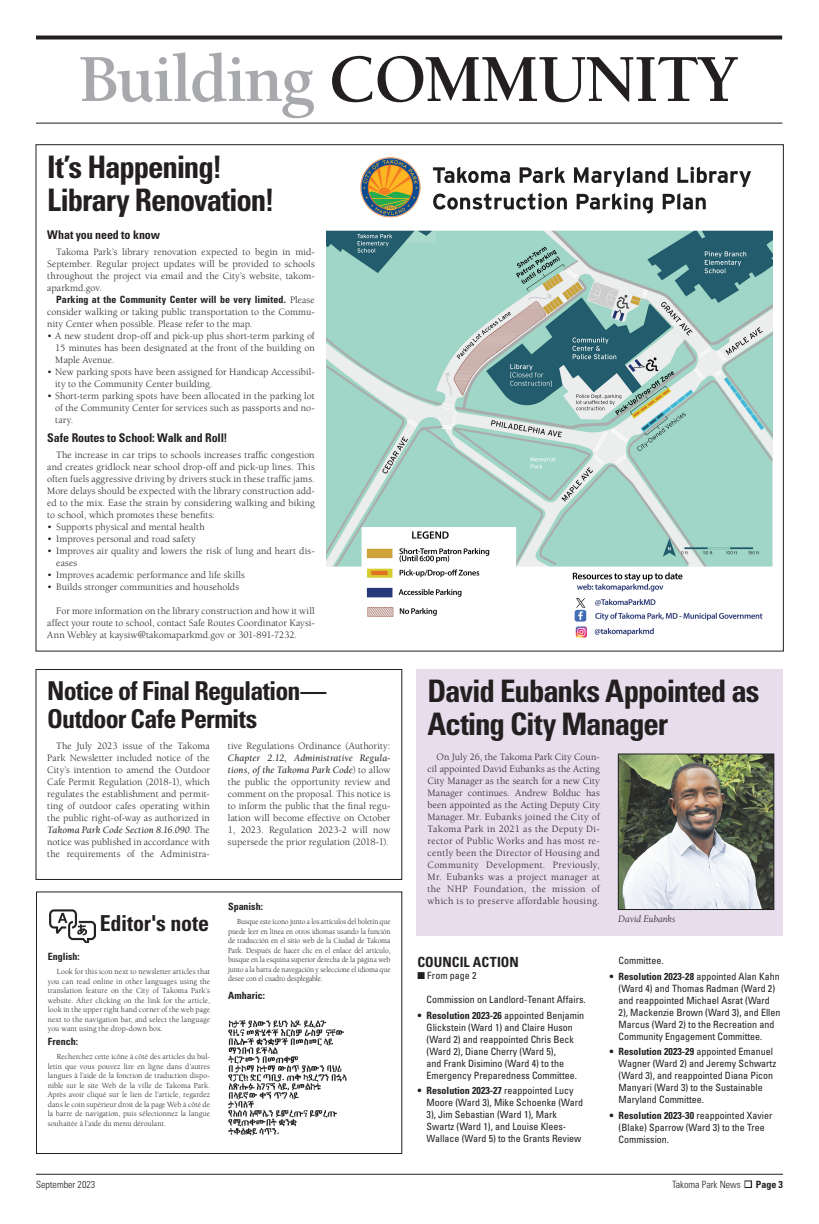
<style>
.page{position:relative;width:819px;height:1224px;background:#fff}
.page>*{position:absolute;margin:0;border:0;box-sizing:border-box;transform-origin:0 0}
.t1{font:700 69px "Berkeley Std";letter-spacing:-.03em;color:#231f20}
.t2{font:700 condensed 31px/33px "Univers LT Std";letter-spacing:-.035em;color:#231f20}
.t3{font:700 condensed 26px/28px "Univers LT Std";letter-spacing:-.035em;color:#231f20}
.t4{font:700 condensed 22px "Univers LT Std";letter-spacing:-.005em;color:#231f20}
.t5{font:700 condensed 14px "Univers LT Std";color:#231f20}
.t6{font:700 condensed 12px "Univers LT Std";letter-spacing:-.01em;color:#231f20}
.t7{font:10px/12px "Berkeley Std";letter-spacing:.01em;color:#231f20;text-align:justify}
.t8{font:condensed 10px/12px "Univers LT Std";color:#231f20}
.t9{font:700 condensed 10px "Univers LT Std";letter-spacing:.005em;color:#231f20}
.t10{font:300 condensed 10px "Univers LT Std";color:#231f20}
.t11{font:italic 10px "Berkeley Std";color:#231f20}
.t12{font:8px/9.5px "Berkeley Std";letter-spacing:.005em;color:#231f20;text-align:justify}
.t13{font:8px/9.5px "Berkeley Std";letter-spacing:.005em;color:#231f20;text-align:justify;scale:.93 1}
.s1{color:#a8a9ad}
.s2{font-family:"Berkeley Std";font-weight:400;font-stretch:normal}
.s3{font-style:italic}
.s4{font-weight:700}
</style>
<div class="page">
<hr style="left:36px;top:1174px;width:747px;height:1px;background:#231f20">
<svg style="left:36px;top:36px;width:746px;height:4px;background:#3e3a3b"></svg>
<hr style="left:36px;top:123px;width:746px;height:1px;background:#231f20">
<div style="left:36px;top:891px;width:366px;height:263px;border:1px solid #231f20"></div>
<img style="left:49px;top:909px;width:46px;height:34px">
<img style="left:228px;top:1020px;width:119px;height:116px">
<div style="left:36px;top:669px;width:366px;height:211px;border:1px solid #231f20"></div>
<div style="left:417px;top:669px;width:366px;height:267px;background:#e7deed"></div>
<img style="left:620px;top:756px;width:152px;height:152px">
<div style="left:618px;top:754px;width:156px;height:156px;border:1px solid #231f20"></div>
<img style="left:326px;top:157px;width:446px;height:481px">
<h1 class="t1" style="left:78px;top:43px;width:662px"><span class="s1">Building</span> COMMUNITY</h1>
<h2 class="t2" style="left:47px;top:151px;width:229px">It’s Happening!<br>Library Renovation!</h2>
<p class="t6" style="left:47px;top:227px;width:114px">What you need to know</p>
<p class="t7" style="left:47px;top:246px;width:269px;text-indent:9px">Takoma Park’s library renovation expected to begin in mid-September. Regular project updates will be provided to schools throughout the project via email and the City’s website, takom&shy;aparkmd.gov.</p>
<p class="t9" style="left:56px;top:294px;width:260px">Parking at the Community Center will be very limited. <span class="s2">Please</span></p>
<p class="t7" style="left:47px;top:306px;width:269px">consider walking or taking public transportation to the Commu&shy;nity Center when possible. Please refer to the map.</p>
<p class="t7" style="left:55px;top:330px;width:261px;text-indent:-8px">• A new student drop-off and pick-up plus short-term parking of 15 minutes has been designated at the front of the building on Maple Avenue.</p>
<p class="t7" style="left:55px;top:366px;width:261px;text-indent:-8px">• New parking spots have been assigned for Handicap Accessibil&shy;ity to the Community Center building.</p>
<p class="t7" style="left:55px;top:390px;width:261px;text-indent:-8px">• Short-term parking spots have been allocated in the parking lot of the Community Center for services such as passports and no&shy;tary.</p>
<p class="t6" style="left:47px;top:430px;width:182px">Safe Routes to School: Walk and Roll!</p>
<p class="t7" style="left:47px;top:449px;width:269px;text-indent:9px">The increase in car trips to schools increases traffic congestion and creates gridlock near school drop-off and pick-up lines. This often fuels aggressive driving by drivers stuck in these traffic jams.<br>More delays should be expected with the library construction add&shy;ed to the mix. Ease the strain by considering walking and biking to school, which promotes these benefits:</p>
<p class="t7" style="left:47px;top:521px;width:159px">• Supports physical and mental health</p>
<p class="t7" style="left:47px;top:533px;width:150px">• Improves personal and road safety</p>
<p class="t7" style="left:56px;top:545px;width:260px;text-indent:-9px">• Improves air quality and lowers the risk of lung and heart dis&shy;eases</p>
<p class="t7" style="left:47px;top:569px;width:199px">• Improves academic performance and life skills</p>
<p class="t7" style="left:47px;top:581px;width:193px">• Builds stronger communities and households</p>
<p class="t7" style="left:47px;top:605px;width:269px;text-indent:9px">For more information on the library construction and how it will affect your route to school, contact Safe Routes Coordinator Kaysi-Ann Webley at kaysiw@takomaparkmd.gov or 301-891-7232.</p>
<h3 class="t3" style="left:47px;top:676px;width:281px">Notice of Final Regulation—<br>Outdoor Cafe Permits</h3>
<p class="t7" style="left:47px;top:740px;width:164px;text-indent:9px">The July 2023 issue of the Takoma Park Newsletter included notice of the City’s intention to amend the Outdoor Cafe Permit Regulation (2018-1), which regulates the establishment and permit&shy;ting of outdoor cafes operating within the public right-of-way as authorized in <span class="s3">Takoma Park Code Section 8.16.090</span>. The notice was published in accordance with the requirements of the Administra-</p>
<p class="t7" style="left:228px;top:740px;width:164px">tive Regulations Ordinance (Authority:</p>
<p class="t7" style="left:228px;top:752px;width:164px"><span class="s3">Chapter 2.12, Administrative Regula&shy;tions, of the Takoma Park Code</span>) to allow the public the opportunity review and comment on the proposal. This notice is to inform the public that the final regu&shy;lation will become effective on October 1, 2023. Regulation 2023-2 will now supersede the prior regulation (2018-1).</p>
<h3 class="t4" style="left:100px;top:910px;width:111px">Editor's note</h3>
<p class="t9" style="left:48px;top:951px;width:34px">English:</p>
<p class="t12" style="left:48px;top:967px;width:164px;text-indent:9px">Look for this icon next to newsletter articles that you can read online in other languages using the translation feature on the City of Takoma Park’s website. After clicking on the link for the article, look in the upper right hand corner of the web page next to the navigation bar, and select the language you want using the drop-down box.</p>
<p class="t9" style="left:48px;top:1036px;width:32px">French:</p>
<p class="t12" style="left:48px;top:1052px;width:164px;text-indent:9px">Recherchez cette icône à côté des articles du bul&shy;letin que vous pouvez lire en ligne dans d’autres langues à l’aide de la fonction de traduction dispo&shy;nible sur le site Web de la ville de Takoma Park.<br>Après avoir cliqué sur le lien de l’article, regardez dans le coin supérieur droit de la page Web à côté de la barre de navigation, puis sélectionnez la langue souhaitée à l’aide du menu déroulant.</p>
<p class="t9" style="left:228px;top:901px;width:36px">Spanish:</p>
<p class="t13" style="left:228px;top:917px;width:176px;text-indent:9px">Busque este ícono junto a los artículos del boletín que puede leer en línea en otros idiomas usando la función de traducción en el sitio web de la Ciudad de Takoma Park. Después de hacer clic en el enlace del artículo, busque en la esquina superior derecha de la página web junto a la barra de navegación y seleccione el idioma que desee con el cuadro desplegable.</p>
<p class="t9" style="left:228px;top:989px;width:38px">Amharic:</p>
<h2 class="t2" style="left:428px;top:675px;width:334px">David Eubanks Appointed as<br>Acting City Manager</h2>
<p class="t7" style="left:428px;top:751px;width:174px;text-indent:9px">On July 26, the Takoma Park City Coun&shy;cil appointed David Eubanks as the Acting City Manager as the search for a new City Manager continues. Andrew Bolduc has been appointed as the Acting Deputy City Manager. Mr. Eubanks joined the City of Takoma Park in 2021 as the Deputy Di&shy;rector of Public Works and has most re&shy;cently been the Director of Housing and Community Development. Previously, Mr. Eubanks was a project manager at the NHP Foundation, the mission of which is to preserve affordable housing.</p>
<h3 class="t5" style="left:417px;top:954px;width:103px">COUNCIL ACTION</h3>
<p class="t8" style="left:417px;top:969px;width:61px">■ From page 2</p>
<p class="t8" style="left:427px;top:994px;width:161px">Commission on Landlord-Tenant Affairs.</p>
<p class="t8" style="left:427px;top:1009px;width:159px;text-indent:-9px"><span class="s4">• Resolution 2023-26</span> appointed Benjamin Glickstein (Ward 1) and Claire Huson (Ward 2) and reappointed Chris Beck (Ward 2), Diane Cherry (Ward 5),<br>and Frank Disimino (Ward 4) to the Emergency Preparedness Committee.</p>
<p class="t8" style="left:427px;top:1085px;width:158px;text-indent:-9px"><span class="s4">• Resolution 2023-27</span> reappointed Lucy Moore (Ward 3), Mike Schoenke (Ward 3), Jim Sebastian (Ward 1), Mark Swartz (Ward 1), and Louise Klees-Wallace (Ward 5) to the Grants Review</p>
<p class="t11" style="left:618px;top:914px;width:59px">David Eubanks</p>
<p class="t8" style="left:619px;top:955px;width:47px">Committee.</p>
<p class="t8" style="left:619px;top:970px;width:163px;text-indent:-9px"><span class="s4">• Resolution 2023-28</span> appointed Alan Kahn (Ward 4) and Thomas Radman (Ward 2) and reappointed Michael Asrat (Ward 2), Mackenzie Brown (Ward 3), and Ellen Marcus (Ward 2) to the Recreation and Community Engagement Committee.</p>
<p class="t8" style="left:619px;top:1046px;width:159px;text-indent:-9px"><span class="s4">• Resolution 2023-29</span> appointed Emanuel Wagner (Ward 2) and Jeremy Schwartz (Ward 3), and reappointed Diana Picon Manyari (Ward 3) to the Sustainable Maryland Committee.</p>
<p class="t8" style="left:619px;top:1109px;width:155px;text-indent:-9px"><span class="s4">• Resolution 2023-30</span> reappointed Xavier (Blake) Sparrow (Ward 3) to the Tree<br>Commission.</p>
<p class="t10" style="left:36px;top:1178px;width:61px">September 2023</p>
<p class="t10" style="left:672px;top:1178px;width:112px">Takoma Park News ■ <span class="s4">Page 3</span></p>
</div>
